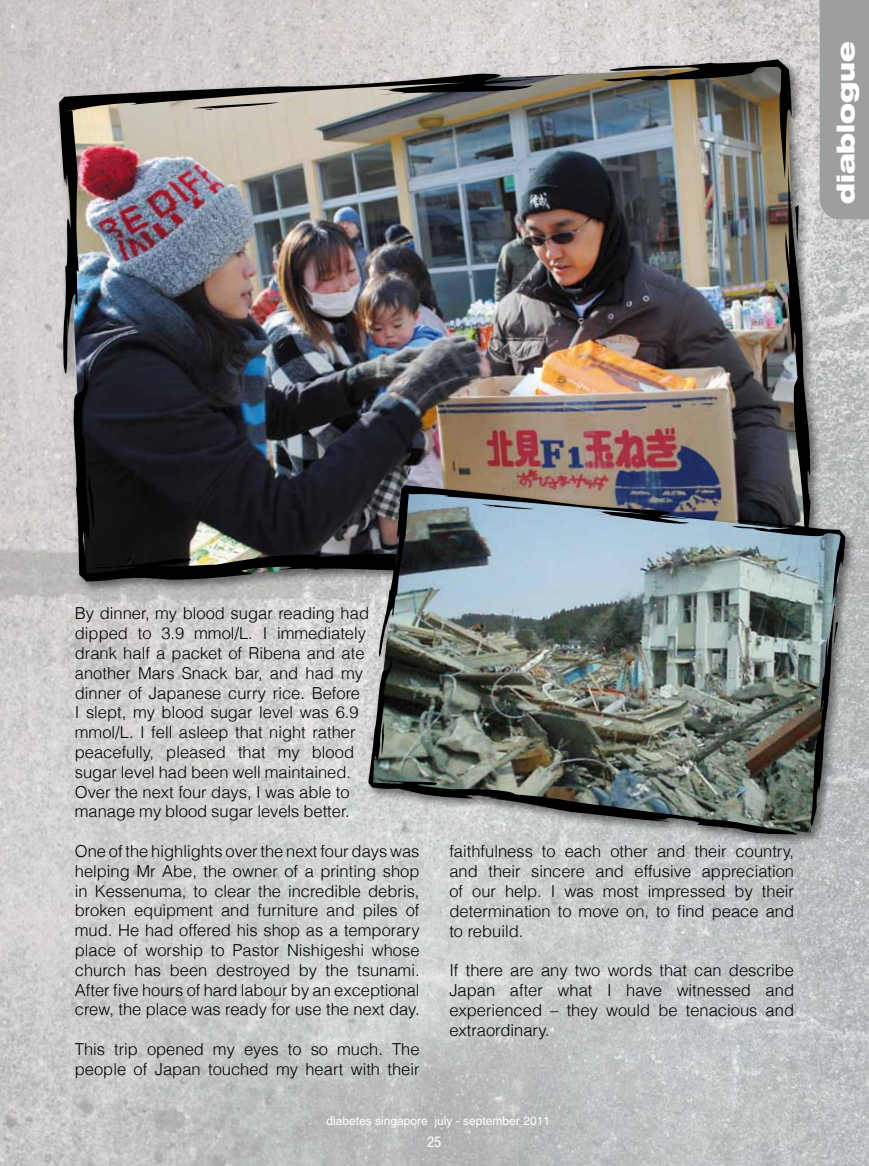
<style>
.page{position:relative;width:869px;height:1166px;background:#fff}
.page>*{position:absolute;margin:0;border:0;box-sizing:border-box;transform-origin:0 0}
.t1{font:900 expanded 24px "Helvetica Neue";color:#fff}
.t2{font:300 16.5px/19.8px "Helvetica";color:#000;text-align:justify}
.t3{font:condensed 15px "Helvetica Neue";color:#fff}
.t4{font:12px "Helvetica";color:#fff}
</style>
<div class="page">
<img style="left:0;top:0;width:868px;height:1166px">
<img style="left:0;top:143px;width:27px;height:153px">
<div style="left:54px;top:54px;width:767px;height:538px;background:#000;opacity:.5"></div>
<img style="left:64px;top:65px;width:533px;height:515px">
<img style="left:71px;top:344px;width:526px;height:243px">
<img style="left:54px;top:73px;width:481px;height:323px">
<svg style="left:88px;top:453px;width:6px;height:75px"></svg>
<svg style="left:523px;top:73px;width:65px;height:5px"></svg>
<svg style="left:192px;top:102px;width:87px;height:8px"></svg>
<div style="left:364px;top:481px;width:492px;height:365px;background:#000;opacity:.5"></div>
<img style="left:367px;top:640px;width:230px;height:195px">
<img style="left:378px;top:484px;width:219px;height:187px">
<svg style="left:380px;top:708px;width:5px;height:47px"></svg>
<svg style="left:481px;top:504px;width:53px;height:6px"></svg>
<img style="left:597px;top:0;width:272px;height:835px">
<h1 class="t1" style="left:830px;top:204px;width:165px;rotate:-90deg">diablogue</h1>
<p class="t2" style="left:75px;top:603px;width:295px;text-align:left">By dinner, my blood sugar reading had dipped to 3.9 mmol/L. I immediately drank half a packet of Ribena and ate another Mars Snack bar, and had my dinner of Japanese curry rice. Before<br>I slept, my blood sugar level was 6.9 mmol/L. I fell asleep that night rather peacefully, pleased that my blood sugar level had been well maintained.<br>Over the next four days, I was able to manage my blood sugar levels better.</p>
<p class="t2" style="left:75px;top:841px;width:346px">One of the highlights over the next four days was helping Mr Abe, the owner of a printing shop in Kessenuma, to clear the incredible debris, broken equipment and furniture and piles of mud. He had offered his shop as a temporary place of worship to Pastor Nishigeshi whose church has been destroyed by the tsunami.<br>After five hours of hard labour by an exceptional crew, the place was ready for use the next day.</p>
<p class="t2" style="left:75px;top:1039px;width:346px">This trip opened my eyes to so much. The people of Japan touched my heart with their</p>
<p class="t2" style="left:449px;top:841px;width:346px">faithfulness to each other and their country, and their sincere and effusive appreciation of our help. I was most impressed by their determination to move on, to find peace and to rebuild.</p>
<p class="t2" style="left:449px;top:960px;width:346px">If there are any two words that can describe Japan after what I have witnessed and experienced – they would be tenacious and extraordinary.</p>
<p class="t4" style="left:326px;top:1114px;width:225px">diabetes singapore july - september 2011</p>
<p class="t3" style="left:427px;top:1133px;width:16px">25</p>
</div>
